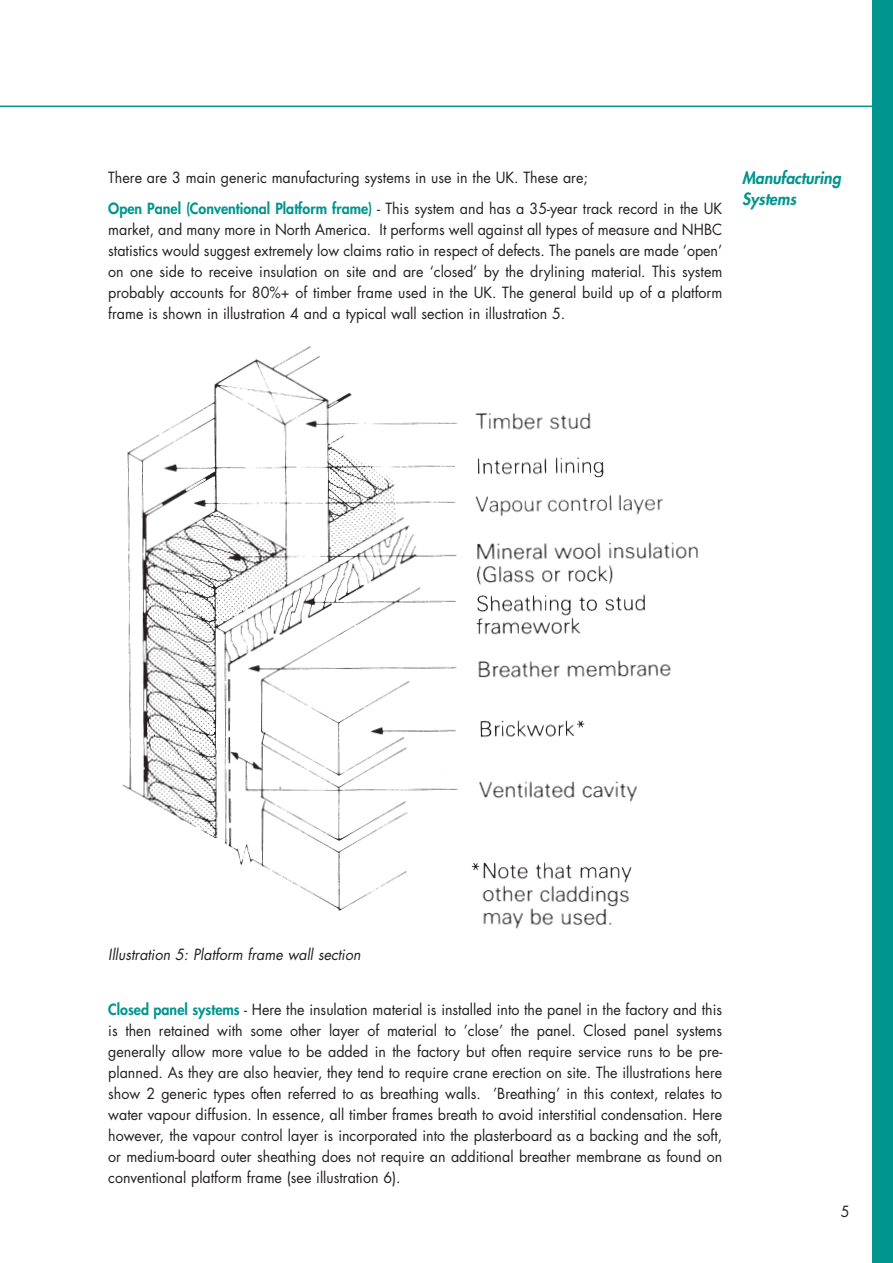
<style>
.page{position:relative;width:893px;height:1263px;background:#fff}
.page>*{position:absolute;margin:0;border:0;box-sizing:border-box;transform-origin:0 0}
.t1{font:italic 800 16.5px/21px "Futura";color:#00958e;scale:.95 1}
.t2{font:15px/21px "Futura";color:#231f20;text-align:justify;scale:.95 1}
.t3{font:italic 15px "Futura";color:#231f20;scale:.95 1}
.s1{font-weight:800;color:#00958e}
</style>
<div class="page">
<div style="left:872px;top:0;width:20px;height:1263px;background:#00958e"></div>
<hr style="left:0;top:106px;width:883px;height:1px;background:#00958e">
<img style="left:122px;top:346px;width:577px;height:583px">
<p class="t2" style="left:108px;top:162px;width:647px;line-height:31.7px">There are 3 main generic manufacturing systems in use in the UK. These are;<br><span class="s1">Open Panel (Conventional Platform frame)</span> - This system and has a 35-year track record in the UK</p>
<p class="t2" style="left:108px;top:220px;width:648px">market, and many more in North America. It performs well against all types of measure and NHBC statistics would suggest extremely low claims ratio in respect of defects. The panels are made ‘open’ on one side to receive insulation on site and are ‘closed’ by the drylining material. This system probably accounts for 80%+ of timber frame used in the UK. The general build up of a platform frame is shown in illustration 4 and a typical wall section in illustration 5.</p>
<p class="t1" style="left:742px;top:169px;width:108px">Manufacturing<br>Systems</p>
<p class="t3" style="left:108px;top:947px;width:270px">Illustration 5: Platform frame wall section</p>
<p class="t2" style="left:108px;top:1000px;width:648px"><span class="s1">Closed panel systems</span> - Here the insulation material is installed into the panel in the factory and this is then retained with some other layer of material to ’close’ the panel. Closed panel systems generally allow more value to be added in the factory but often require service runs to be pre&shy;planned. As they are also heavier, they tend to require crane erection on site. The illustrations here show 2 generic types often referred to as breathing walls. ’Breathing’ in this context, relates to water vapour diffusion. In essence, all timber frames breath to avoid interstitial condensation. Here however, the vapour control layer is incorporated into the plasterboard as a backing and the soft, or medium-board outer sheathing does not require an additional breather membrane as found on conventional platform frame (see illustration 6).</p>
<p class="t2" style="left:841px;top:1203px;width:11px">5</p>
</div>
